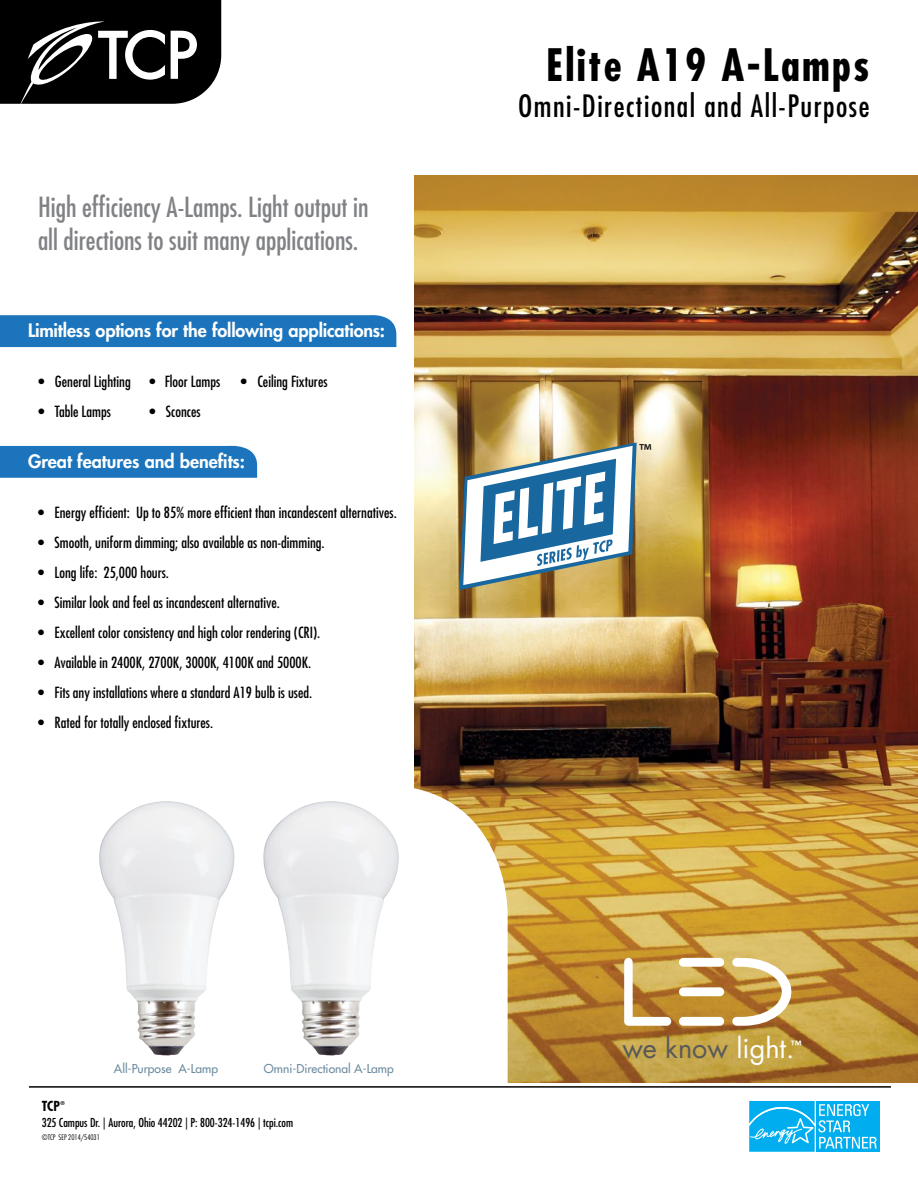
<style>
.page{position:relative;width:918px;height:1188px;background:#fff}
.page>*{position:absolute;margin:0;border:0;box-sizing:border-box;transform-origin:0 0}
.t1{font:700 condensed 43.5px "Futura Std";letter-spacing:.05em;color:#000}
.t2{font:condensed 30px "Futura Std";letter-spacing:.05em;color:#000}
.t3{font:condensed 27px/33px "Futura Std";color:#808285}
.t4{font:27px "Futura Std";color:#58595b}
.t5{font:20.55px "Myriad Pro";color:#000}
.t6{font:800 18px "Futura Std";letter-spacing:-.005em;color:#fff}
.t7{font:condensed 15px "Futura Std";color:#000}
.t8{font:700 condensed 13.5px "Futura Std";color:#000}
.t9{font:condensed 12px "Futura Std";color:#000}
.t10{font:500 12px "Futura Std";color:#6c8b9e}
.t11{font:800 11.1px "Futura Std";color:#fff}
.t12{font:300 condensed 7.5px "Futura Std";color:#000}
.t13{font:700 condensed 5.25px "Futura Std";color:#000}
.s1{color:#fff}
</style>
<div class="page">
<img style="left:415px;top:176px;width:503px;height:907px">
<svg style="left:28px;top:785px;width:480px;height:302px"></svg>
<svg style="left:0;top:445px;width:257px;height:33px;background:#267bbe"></svg>
<div style="left:0;top:315px;width:396px;height:32px;background:#1c75bc"></div>
<svg style="left:0;top:0;width:221px;height:104px;background:#292929"></svg>
<hr style="left:29px;top:1086px;width:862px;height:2px;background:#000">
<svg style="left:624px;top:958px;width:47px;height:68px"></svg>
<div style="left:679px;top:987px;width:45px;height:9px;background:#fff;border-radius:4px"></div>
<div style="left:679px;top:1017px;width:45px;height:9px;background:#fff;border-radius:4px"></div>
<div style="left:679px;top:958px;width:45px;height:9px;background:#fff;border-radius:4px"></div>
<svg style="left:732px;top:958px;width:59px;height:68px"></svg>
<svg style="left:460px;top:442px;width:177px;height:148px"></svg>
<svg style="left:749px;top:1101px;width:131px;height:51px;background:#2cbcf1"></svg>
<img style="left:99px;top:801px;width:65px;height:80px">
<img style="left:263px;top:801px;width:65px;height:83px">
<h3 class="t3" style="left:38px;top:190px;width:332px">High efficiency A-Lamps. Light output in all directions to suit many applications.</h3>
<p class="t6" style="left:28px;top:319px;width:358px">Limitless options for the following applications:</p>
<p class="t7" style="left:38px;top:373px;width:94px">• General Lighting</p>
<p class="t7" style="left:38px;top:403px;width:74px">• Table Lamps</p>
<p class="t7" style="left:149px;top:373px;width:72px">• Floor Lamps</p>
<p class="t7" style="left:149px;top:403px;width:53px">• Sconces</p>
<p class="t7" style="left:241px;top:373px;width:88px">• Ceiling Fixtures</p>
<p class="t6" style="left:28px;top:450px;width:219px">Great features and benefits:</p>
<p class="t7" style="left:38px;top:503px;width:360px">• Energy efficient: Up to 85% more efficient than incandescent alternatives.</p>
<p class="t7" style="left:38px;top:533px;width:288px">• Smooth, uniform dimming; also available as non-dimming.</p>
<p class="t7" style="left:38px;top:563px;width:132px">• Long life: 25,000 hours.</p>
<p class="t7" style="left:38px;top:593px;width:243px">• Similar look and feel as incandescent alternative.</p>
<p class="t7" style="left:38px;top:623px;width:284px">• Excellent color consistency and high color rendering (CRI).</p>
<p class="t7" style="left:38px;top:653px;width:275px">• Available in 2400K, 2700K, 3000K, 4100K and 5000K.</p>
<p class="t7" style="left:38px;top:683px;width:276px">• Fits any installations where a standard A19 bulb is used.</p>
<p class="t7" style="left:38px;top:713px;width:177px">• Rated for totally enclosed fixtures.</p>
<p class="t8" style="left:42px;top:1097px;width:20px">TCP</p>
<p class="t13" style="left:60px;top:1099px;width:6px">®</p>
<p class="t10" style="left:114px;top:1061px;width:106px">All-Purpose A-Lamp</p>
<p class="t10" style="left:264px;top:1061px;width:131px">Omni-Directional A-Lamp</p>
<p class="t9" style="left:42px;top:1116px;width:253px">325 Campus Dr. | Aurora, Ohio 44202 | P: 800-324-1496 | tcpi.com</p>
<p class="t12" style="left:42px;top:1133px;width:60px">©TCP SEP 2014/54031</p>
<h1 class="t1" style="left:546px;top:38px;width:325px">Elite A19 A-Lamps</h1>
<h2 class="t2" style="left:518px;top:88px;width:353px">Omni-Directional and All-Purpose</h2>
<h3 class="t5" style="left:639px;top:438px;width:14px">™</h3>
<h3 class="t4" style="left:622px;top:1031px;width:174px">we know <span class="s1">light.</span></h3>
<p class="t11" style="left:790px;top:1038px;width:13px">™</p>
</div>
